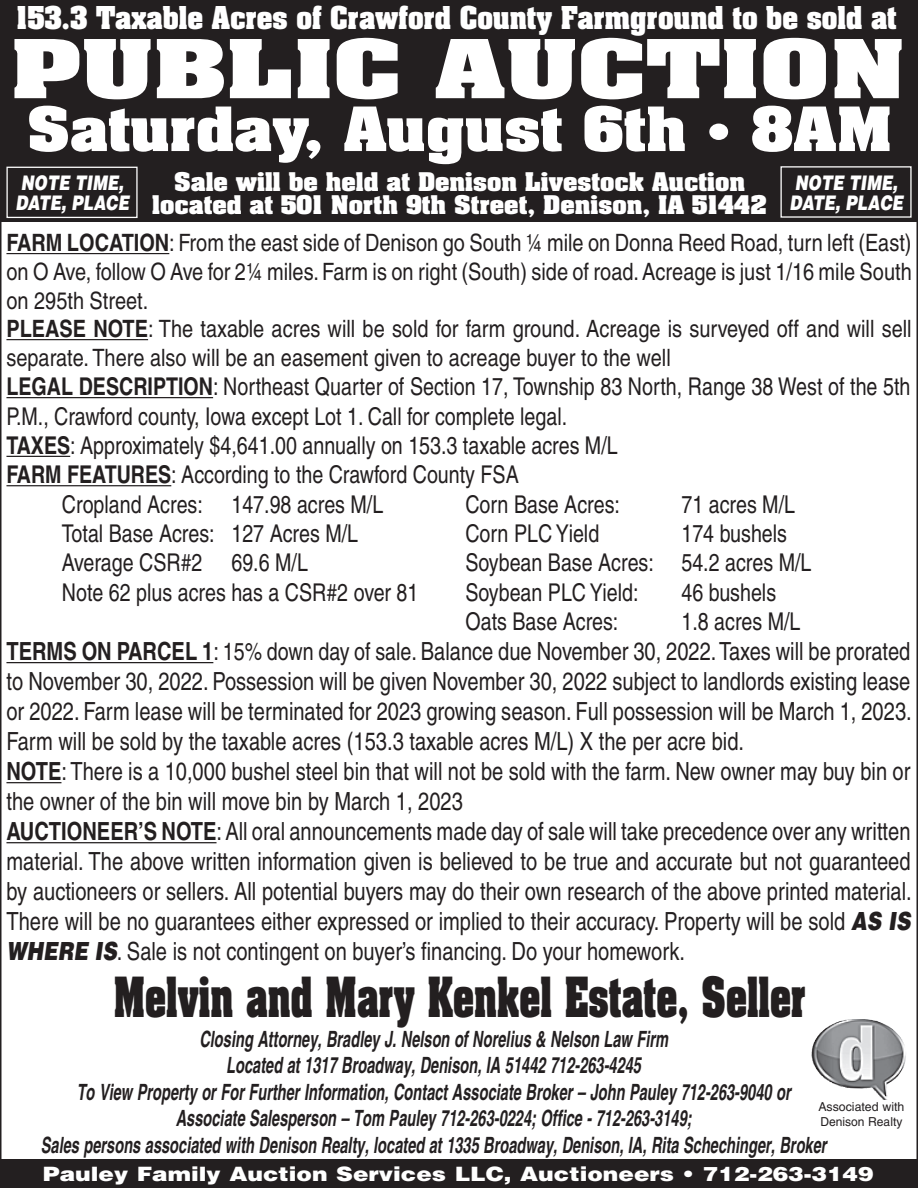
<style>
.page{position:relative;width:918px;height:1188px;background:#fff}
.page>*{position:absolute;margin:0;border:0;box-sizing:border-box;transform-origin:0 0}
.t1{font:700 69px "Aachen";color:#fff;scale:1.42 1}
.t2{font:700 51.9px "Aachen";color:#fff;scale:1.15 1}
.t3{font:700 47.1px "Aachen";color:#231f20;scale:.72 1}
.t4{font:700 26.85px "Aachen";color:#fff;scale:.94 1}
.t5{font:25.05px/30px "Helvetica";color:#231f20;scale:.8 1}
.t6{font:24.45px "Helvetica";color:#231f20;scale:.8 1}
.t7{font:23.85px/28.7px "Helvetica";color:#231f20;scale:.83 1}
.t8{font:italic 700 22.5px/26.5px "Helvetica";color:#231f20;text-align:center;scale:.65 1}
.t9{font:700 21.9px/23.1px "Aachen";color:#fff;text-align:center;scale:1.06 1}
.t10{font:italic 900 20.1px/20px "Helvetica";color:#fff;scale:.78 1}
.t11{font:900 19.8px "Helvetica";color:#fff;scale:1.18 1}
.t12{font:12.3px/14.9px "Helvetica";color:#231f20}
.s1{font-weight:700}
.s2{font-size:24.45px}
.s3{font-weight:900;font-style:italic}
</style>
<div class="page">
<img style="left:811px;top:1019px;width:41px;height:62px">
<hr style="left:6px;top:253px;width:163px;height:1px;background:#231f20">
<hr style="left:6px;top:339px;width:142px;height:1px;background:#231f20">
<div style="left:0;top:1159px;width:917px;height:28px;background:#231f20"></div>
<div style="left:1px;top:0;width:917px;height:222px;background:#231f20"></div>
<div style="left:6px;top:167px;width:132px;height:51px;border:1px solid #fff"></div>
<div style="left:780px;top:166px;width:132px;height:52px;border:1px solid #fff"></div>
<hr style="left:6px;top:397px;width:207px;height:1px;background:#231f20">
<hr style="left:6px;top:456px;width:64px;height:1px;background:#231f20">
<hr style="left:6px;top:485px;width:165px;height:1px;background:#231f20">
<hr style="left:6px;top:662px;width:207px;height:1px;background:#231f20">
<hr style="left:6px;top:782px;width:55px;height:1px;background:#231f20">
<hr style="left:6px;top:842px;width:211px;height:1px;background:#231f20">
<p class="t4" style="left:16px;top:-2px;width:938px">153.3 Taxable Acres of Crawford County Farmground to be sold at</p>
<h1 class="t1" style="left:10px;top:19px;width:632px">PUBLIC AUCTION</h1>
<h2 class="t2" style="left:27px;top:92px;width:754px">Saturday, August 6th • 8AM</h2>
<p class="t10" style="left:15px;top:173px;width:147px">NOTE TIME,<br>DATE, PLACE</p>
<p class="t10" style="left:789px;top:172px;width:147px">NOTE TIME,<br>DATE, PLACE</p>
<p class="t9" style="left:152px;top:169px;width:582px">Sale will be held at Denison Livestock Auction located at 501 North 9th Street, Denison, IA 51442</p>
<p class="t7" style="left:6px;top:228px;width:1092px"><span class="s1">FARM LOCATION</span>: From the east side of Denison go South ¼ mile on Donna Reed Road, turn left (East) on O Ave, follow O Ave for 2¼ miles. Farm is on right (South) side of road. Acreage is just 1/16 mile South on 295th Street.<br><span class="s1">PLEASE NOTE</span>: The taxable acres will be sold for farm ground. Acreage is surveyed off and will sell separate. There also will be an easement given to acreage buyer to the well</p>
<p class="t6" style="left:6px;top:372px;width:1132px"><span class="s1">LEGAL DESCRIPTION</span>: Northeast Quarter of Section 17, Township 83 North, Range 38 West of the 5th</p>
<p class="t6" style="left:6px;top:402px;width:702px">P.M., Crawford county, Iowa except Lot 1. Call for complete legal.</p>
<p class="t6" style="left:6px;top:431px;width:766px"><span class="s1">TAXES</span>: Approximately $4,641.00 annually on 153.3 taxable acres M/L</p>
<p class="t6" style="left:6px;top:461px;width:642px"><span class="s1">FARM FEATURES</span>: According to the Crawford County FSA</p>
<p class="t6" style="left:62px;top:490px;width:403px">Cropland Acres: 147.98 acres M/L</p>
<p class="t6" style="left:465px;top:490px;width:195px">Corn Base Acres:</p>
<p class="t6" style="left:681px;top:490px;width:144px">71 acres M/L</p>
<p class="t6" style="left:62px;top:519px;width:372px">Total Base Acres: 127 Acres M/L</p>
<p class="t6" style="left:465px;top:519px;width:169px">Corn PLC Yield</p>
<p class="t6" style="left:681px;top:519px;width:134px">174 bushels</p>
<p class="t6" style="left:62px;top:549px;width:309px">Average CSR#2 69.6 M/L</p>
<p class="t6" style="left:465px;top:549px;width:434px">Soybean Base Acres: 54.2 acres M/L</p>
<p class="t6" style="left:62px;top:578px;width:447px">Note 62 plus acres has a CSR#2 over 81</p>
<p class="t6" style="left:465px;top:578px;width:218px">Soybean PLC Yield:</p>
<p class="t6" style="left:681px;top:578px;width:120px">46 bushels</p>
<p class="t6" style="left:465px;top:607px;width:193px">Oats Base Acres:</p>
<p class="t6" style="left:681px;top:607px;width:150px">1.8 acres M/L</p>
<p class="t5" style="left:6px;top:636px;width:1133px"><span class="s1">TERMS ON PARCEL 1</span>: <span class="s2">15% down day of sale</span>. Balance due November 30, 2022. Taxes will be prorated to November 30, 2022. Possession will be given November 30, 2022 subject to landlords existing lease or 2022. Farm lease will be terminated for 2023 growing season. Full possession will be March 1, 2023.<br>Farm will be sold by the taxable acres (153.3 taxable acres M/L) X the per acre bid.<br><span class="s1">NOTE</span>: There is a 10,000 bushel steel bin that will not be sold with the farm. New owner may buy bin or the owner of the bin will move bin by March 1, 2023<br><span class="s1">AUCTIONEER’S NOTE</span>: All oral announcements made day of sale will take precedence over any written material. The above written information given is believed to be true and accurate but not guaranteed by auctioneers or sellers. All potential buyers may do their own research of the above printed material.<br>There will be no guarantees either expressed or implied to their accuracy. Property will be sold <span class="s3">AS IS WHERE IS</span>. Sale is not contingent on buyer’s financing. Do your homework.</p>
<h3 class="t3" style="left:113px;top:963px;width:964px">Melvin and Mary Kenkel Estate, Seller</h3>
<p class="t8" style="left:41px;top:1025px;width:1210px">Closing Attorney, Bradley J. Nelson of Norelius &amp; Nelson Law Firm<br>Located at 1317 Broadway, Denison, IA 51442 712-263-4245<br>To View Property or For Further Information, Contact Associate Broker – John Pauley 712-263-9040 or Associate Salesperson – Tom Pauley 712-263-0224; Office - 712-263-3149;<br>Sales persons associated with Denison Realty, located at 1335 Broadway, Denison, IA, Rita Schechinger, Broker</p>
<p class="t12" style="left:818px;top:1099px;width:88px">Associated with<br>Denison Realty</p>
<p class="t11" style="left:43px;top:1161px;width:706px">Pauley Family Auction Services LLC, Auctioneers • 712-263-3149</p>
</div>
